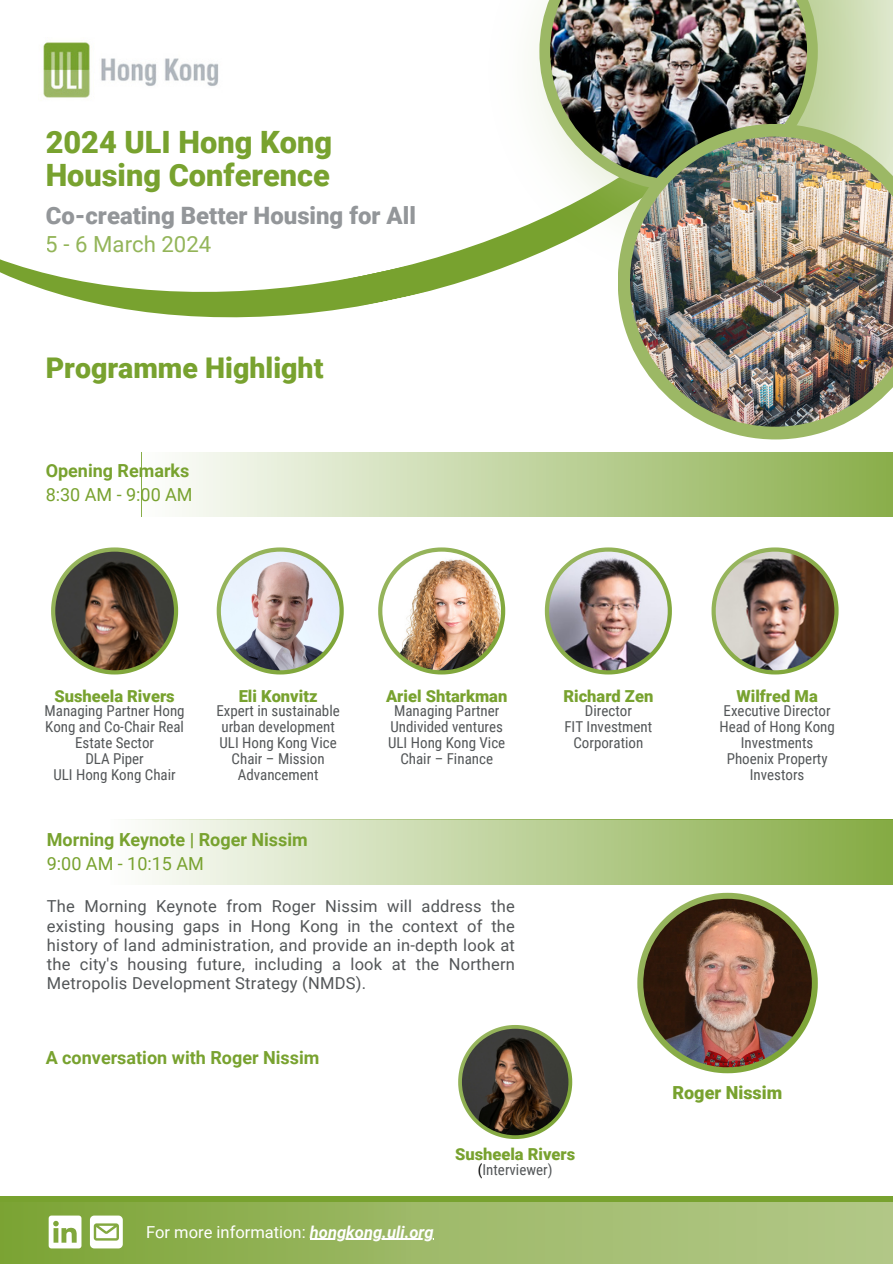
<style>
.page{position:relative;width:893px;height:1264px;background:#fff}
.page>*{position:absolute;margin:0;border:0;box-sizing:border-box;transform-origin:0 0}
.t1{font:900 30.75px/33.5px "Roboto";color:#78a22f}
.t2{font:900 28.5px "Roboto";color:#78a22f}
.t3{font:900 23.85px "Roboto";color:#939699}
.t4{font:22.2px "Roboto";color:#78a22f}
.t5{font:700 18px "Roboto";color:#78a22f}
.t6{font:18px "Roboto";color:#78a22f}
.t7{font:900 18px "Roboto";color:#78a22f}
.t8{font:16.5px/19.2px "Roboto";letter-spacing:.015em;color:#535658;text-align:justify}
.t9{font:900 16.5px "Roboto";color:#78a22f}
.t10{font:16.5px "Roboto";color:#fff}
.t11{font:15px/15.8px "Roboto Condensed";color:#535658;text-align:center}
.s1{font-weight:700;font-style:italic}
.s2{color:#000}
</style>
<div class="page">
<svg style="left:405px;top:1202px;width:487px;height:61px;background:#a8c077"></svg>
<div style="left:0;top:1196px;width:405px;height:67px;background:linear-gradient(to right,#7ca536,#9bb764)"></div>
<div style="left:0;top:1196px;width:892px;height:6px;background:#78a22f"></div>
<svg style="left:49px;top:1215px;width:32px;height:33px"></svg>
<svg style="left:90px;top:1215px;width:33px;height:33px"></svg>
<hr style="left:310px;top:1238px;width:123px;height:1px;background:#fff">
<svg style="left:0;top:241px;width:485px;height:77px"></svg>
<div style="left:141px;top:452px;width:751px;height:64px;background:linear-gradient(to right,#fefefd,#8aae4a)"></div>
<div style="left:111px;top:820px;width:781px;height:64px;background:linear-gradient(to right,#fdfefd,#85ab43)"></div>
<svg style="left:637px;top:892px;width:180px;height:181px"></svg>
<img style="left:643px;top:898px;width:168px;height:169px;border-radius:50%">
<img style="left:43px;top:42px;width:176px;height:56px">
<svg style="left:485px;top:0;width:407px;height:274px"></svg>
<svg style="left:539px;top:0;width:278px;height:190px"></svg>
<img style="left:550px;top:0;width:257px;height:180px">
<svg style="left:617px;top:124px;width:275px;height:315px"></svg>
<img style="left:630px;top:137px;width:262px;height:290px">
<svg style="left:51px;top:547px;width:127px;height:127px"></svg>
<img style="left:55px;top:551px;width:119px;height:119px;border-radius:50%">
<svg style="left:217px;top:547px;width:127px;height:127px"></svg>
<img style="left:221px;top:551px;width:118px;height:119px;border-radius:50%">
<svg style="left:378px;top:547px;width:127px;height:127px"></svg>
<img style="left:382px;top:551px;width:119px;height:119px;border-radius:50%">
<svg style="left:545px;top:547px;width:127px;height:127px"></svg>
<img style="left:549px;top:551px;width:118px;height:119px;border-radius:50%">
<svg style="left:711px;top:547px;width:127px;height:127px"></svg>
<img style="left:715px;top:551px;width:119px;height:119px;border-radius:50%">
<svg style="left:458px;top:1025px;width:114px;height:113px"></svg>
<img style="left:462px;top:1028px;width:106px;height:107px;border-radius:50%">
<h1 class="t1" style="left:46px;top:126px;width:288px">2024 ULI Hong Kong<br>Housing Conference</h1>
<h3 class="t3" style="left:46px;top:202px;width:371px">Co-creating Better Housing for All</h3>
<h3 class="t4" style="left:46px;top:232px;width:167px">5 - 6 March 2024</h3>
<h2 class="t2" style="left:46px;top:351px;width:279px">Programme Highlight</h2>
<p class="t5" style="left:46px;top:460px;width:145px">Opening Remarks</p>
<p class="t6" style="left:46px;top:484px;width:148px">8:30 AM - 9:00 AM</p>
<p class="t9" style="left:54px;top:686px;width:122px">Susheela Rivers</p>
<p class="t11" style="left:44px;top:703px;width:142px">Managing Partner Hong<br>Kong and Co-Chair Real<br>Estate Sector<br>DLA Piper<br>ULI Hong Kong Chair</p>
<p class="t9" style="left:239px;top:686px;width:80px">Eli Konvitz</p>
<p class="t11" style="left:216px;top:703px;width:125px">Expert in sustainable urban development<br>ULI Hong Kong Vice<br>Chair – Mission<br>Advancement</p>
<p class="t9" style="left:386px;top:686px;width:123px">Ariel Shtarkman</p>
<p class="t11" style="left:388px;top:703px;width:119px">Managing Partner<br>Undivided ventures<br>ULI Hong Kong Vice<br>Chair – Finance</p>
<p class="t5" style="left:47px;top:829px;width:262px">Morning Keynote | Roger Nissim</p>
<p class="t6" style="left:47px;top:853px;width:159px">9:00 AM - 10:15 AM</p>
<p class="t8" style="left:47px;top:897px;width:469px">The Morning Keynote from Roger Nissim will address the existing housing gaps in Hong Kong in the context of the history of land administration, and provide an in-depth look at the city's housing future, including a look at the Northern Metropolis Development Strategy (NMDS).</p>
<p class="t9" style="left:563px;top:686px;width:91px">Richard Zen</p>
<p class="t11" style="left:564px;top:703px;width:89px">Director<br>FIT Investment<br>Corporation</p>
<p class="t9" style="left:736px;top:686px;width:83px">Wilfred Ma</p>
<p class="t11" style="left:719px;top:703px;width:117px">Executive Director<br>Head of Hong Kong<br>Investments<br>Phoenix Property<br>Investors</p>
<p class="t5" style="left:46px;top:1047px;width:275px">A conversation with Roger Nissim</p>
<p class="t10" style="left:146px;top:1222px;width:289px">For more information: <span class="s1">hongkong.uli.org</span></p>
<p class="t9" style="left:455px;top:1144px;width:122px">Susheela Rivers</p>
<p class="t11" style="left:478px;top:1161px;width:76px"><span class="s2">(</span>Interviewer)</p>
<p class="t7" style="left:672px;top:1082px;width:111px">Roger Nissim</p>
</div>
